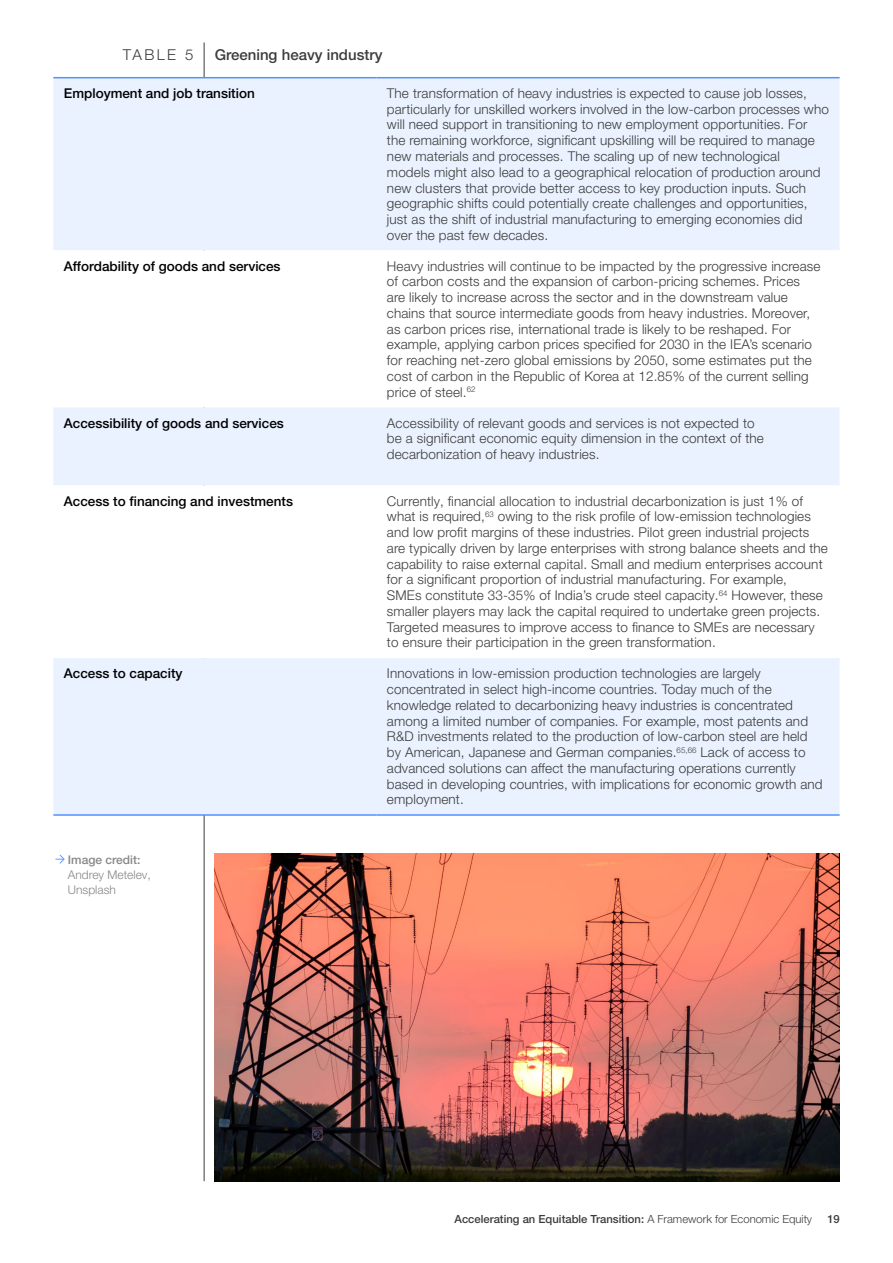
<style>
.page{position:relative;width:893px;height:1263px;background:#fff}
.page>*{position:absolute;margin:0;border:0;box-sizing:border-box;transform-origin:0 0}
.t1{font:500 15px "Helvetica Neue LT Pro";color:#3c3c3b}
.t2{font:300 15px "Helvetica Neue LT Pro";letter-spacing:.16em;color:#3c3c3b}
.t3{font:300 13.5px/15.8px "Helvetica Neue LT Pro";letter-spacing:.01em;color:#3c3c3b}
.t4{font:500 13.5px "Helvetica Neue LT Pro";color:#000}
.t5{font:300 12px/15px "Helvetica Neue LT Pro";color:#878787}
.t6{font:500 12px "Helvetica Neue LT Pro";color:#878787}
.t7{font:500 11.25px "Helvetica Neue LT Pro";color:#3c3c3b}
.s1{font-weight:300}
</style>
<div class="page">
<hr style="left:204px;top:42px;width:1px;height:1139px;background:#3c3c3b">
<div style="left:53px;top:78px;width:787px;height:736px;background:#eaf2ff"></div>
<svg style="left:53px;top:250px;width:787px;height:408px"></svg>
<hr style="left:53px;top:814px;width:323px;height:2px;background:#5291ff">
<hr style="left:376px;top:814px;width:464px;height:2px;background:#5291ff">
<hr style="left:53px;top:77px;width:323px;height:1px;background:#5291ff">
<hr style="left:376px;top:77px;width:464px;height:1px;background:#5291ff">
<svg style="left:55px;top:854px;width:10px;height:10px"></svg>
<img style="left:215px;top:853px;width:625px;height:328px">
<p class="t2" style="left:123px;top:45px;width:72px">TABLE 5</p>
<p class="t1" style="left:215px;top:45px;width:169px">Greening heavy industry</p>
<p class="t4" style="left:64px;top:85px;width:192px">Employment and job transition</p>
<p class="t3" style="left:387px;top:85px;width:443px">The transformation of heavy industries is expected to cause job losses, particularly for unskilled workers involved in the low-carbon processes who will need support in transitioning to new employment opportunities. For the remaining workforce, significant upskilling will be required to manage new materials and processes. The scaling up of new technological<br>models might also lead to a geographical relocation of production around new clusters that provide better access to key production inputs. Such geographic shifts could potentially create challenges and opportunities, just as the shift of industrial manufacturing to emerging economies did over the past few decades.</p>
<p class="t4" style="left:64px;top:258px;width:218px">Affordability of goods and services</p>
<p class="t3" style="left:387px;top:258px;width:435px">Heavy industries will continue to be impacted by the progressive increase of carbon costs and the expansion of carbon-pricing schemes. Prices are likely to increase across the sector and in the downstream value chains that source intermediate goods from heavy industries. Moreover, as carbon prices rise, international trade is likely to be reshaped. For example, applying carbon prices specified for 2030 in the IEA’s scenario for reaching net-zero global emissions by 2050, some estimates put the cost of carbon in the Republic of Korea at 12.85% of the current selling price of steel.<sup>62</sup></p>
<p class="t4" style="left:64px;top:415px;width:221px">Accessibility of goods and services</p>
<p class="t3" style="left:387px;top:415px;width:378px">Accessibility of relevant goods and services is not expected to be a significant economic equity dimension in the context of the decarbonization of heavy industries.</p>
<p class="t4" style="left:64px;top:493px;width:231px">Access to financing and investments</p>
<p class="t3" style="left:387px;top:493px;width:442px">Currently, financial allocation to industrial decarbonization is just 1% of what is required,<sup>63</sup> owing to the risk profile of low-emission technologies and low profit margins of these industries. Pilot green industrial projects are typically driven by large enterprises with strong balance sheets and the capability to raise external capital. Small and medium enterprises account for a significant proportion of industrial manufacturing. For example,<br>SMEs constitute 33-35% of India’s crude steel capacity.<sup>64</sup> However, these smaller players may lack the capital required to undertake green projects.<br>Targeted measures to improve access to finance to SMEs are necessary to ensure their participation in the green transformation.</p>
<p class="t4" style="left:64px;top:665px;width:120px">Access to capacity</p>
<p class="t3" style="left:387px;top:665px;width:437px">Innovations in low-emission production technologies are largely concentrated in select high-income countries. Today much of the knowledge related to decarbonizing heavy industries is concentrated among a limited number of companies. For example, most patents and R&amp;D investments related to the production of low-carbon steel are held by American, Japanese and German companies.<sup>65,66</sup> Lack of access to advanced solutions can affect the manufacturing operations currently based in developing countries, with implications for economic growth and employment.</p>
<p class="t6" style="left:68px;top:852px;width:74px">Image credit:</p>
<p class="t5" style="left:68px;top:867px;width:84px">Andrey Metelev,<br>Unsplash</p>
<p class="t7" style="left:454px;top:1212px;width:359px">Accelerating an Equitable Transition: <span class="s1">A Framework for Economic Equity</span></p>
<p class="t7" style="left:827px;top:1212px;width:14px">19</p>
</div>
